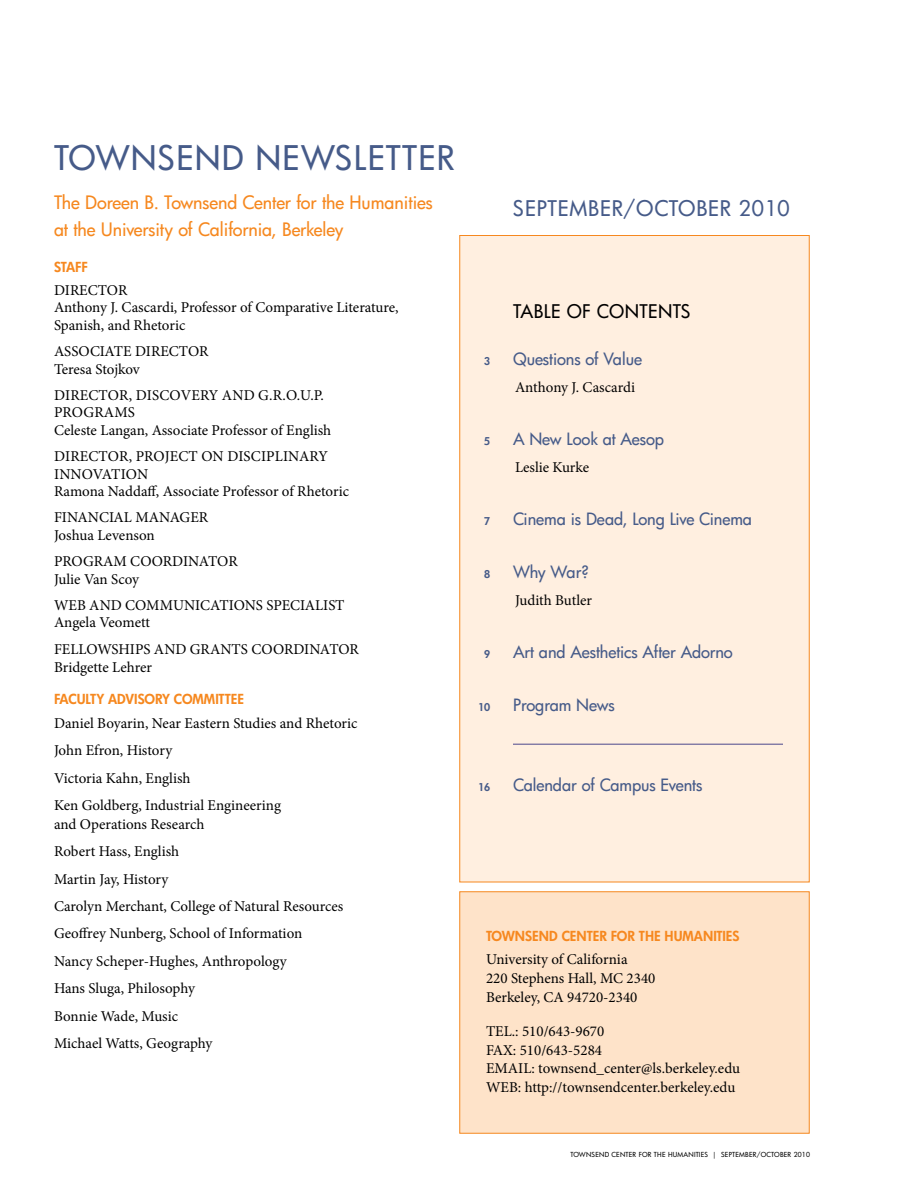
<style>
.page{position:relative;width:918px;height:1188px;background:#fff}
.page>*{position:absolute;margin:0;border:0;box-sizing:border-box;transform-origin:0 0}
.t1{font:500 33px "Futura CE";color:#465b89}
.t2{font:500 21px "Futura CE";letter-spacing:.035em;color:#465b89}
.t3{font:500 18.3px "Futura CE";letter-spacing:.02em;color:#000}
.t4{font:500 18px/27px "Futura CE";letter-spacing:-.01em;color:#f6881f}
.t5{font:500 16.5px "Futura CE";letter-spacing:-.005em;color:#465b89}
.t6{font:15px/27.5px "Minion Pro";color:#000}
.t7{font:800 13.5px "Futura CE";color:#f6881f}
.t8{font:800 10.5px "Futura CE";color:#465b89}
.t9{font:500 6.75px "Futura CE";letter-spacing:.035em;color:#000}
</style>
<div class="page">
<div style="left:459px;top:891px;width:351px;height:243px;background:#fee3c9;border:1px solid #f6881f"></div>
<div style="left:459px;top:235px;width:351px;height:647px;background:#ffefe0;border:1px solid #f6881f"></div>
<hr style="left:513px;top:744px;width:270px;height:1px;background:#4b478b">
<h1 class="t1" style="left:54px;top:136px;width:41px">Townsend</h1>
<h1 class="t1" style="left:256px;top:136px;width:47px">Newsletter</h1>
<p class="t4" style="left:54px;top:188px;width:380px">The Doreen B. Townsend Center for the Humanities at the University of California, Berkeley</p>
<p class="t7" style="left:54px;top:258px;width:35px">STAFF</p>
<p class="t6" style="left:54px;top:281px;width:346px;line-height:17.5px">DIRECTOR<br>Anthony J. Cascardi, Professor of Comparative Literature,<br>Spanish, and Rhetoric</p>
<p class="t6" style="left:54px;top:343px;width:156px;line-height:17.5px">ASSOCIATE DIRECTOR<br>Teresa Stojkov</p>
<p class="t6" style="left:54px;top:381px;width:22px">Director</p>
<p class="t6" style="left:129px;top:381px;width:28px">, Disco</p>
<p class="t6" style="left:181px;top:381px;width:145px">very and G.R.O.U.P.</p>
<p class="t6" style="left:54px;top:399px;width:20px">Progra</p>
<p class="t6" style="left:54px;top:404px;width:279px;line-height:17.5px;text-indent:60px">ms<br>Celeste Langan, Associate Professor of English</p>
<p class="t6" style="left:54px;top:443px;width:22px">Director</p>
<p class="t6" style="left:129px;top:443px;width:26px">, Project</p>
<p class="t6" style="left:201px;top:443px;width:45px">on Discipli</p>
<p class="t6" style="left:288px;top:443px;width:41px">nary</p>
<p class="t6" style="left:54px;top:460px;width:58px">Innovatio</p>
<p class="t6" style="left:54px;top:465px;width:297px;line-height:17.5px;text-indent:83px">n<br>Ramona Naddaff, Associate Professor of Rhetoric</p>
<p class="t6" style="left:54px;top:509px;width:156px;line-height:17.5px">FINANCIAL MANAGER<br>Joshua Levenson</p>
<p class="t6" style="left:54px;top:553px;width:185px;line-height:17.5px">PROGRAM COORDINATOR<br>Julie Van Scoy</p>
<p class="t6" style="left:54px;top:596px;width:292px;line-height:17.5px">WEB AND COMMUNICATIONS SPECIALIST<br>Angela Veomett</p>
<p class="t6" style="left:54px;top:640px;width:306px;line-height:18.8px">FELLOWSHIPS AND GRANTS COORDINATOR<br>Bridgette Lehrer</p>
<p class="t7" style="left:54px;top:690px;width:192px">FACULTY ADVISORY COMMITTEE</p>
<p class="t6" style="left:54px;top:709px;width:305px">Daniel Boyarin, Near Eastern Studies and Rhetoric John Efron, History<br>Victoria Kahn, English<br>Ken Goldberg, Industrial Engineering</p>
<p class="t6" style="left:54px;top:810px;width:291px">and Operations Research<br>Robert Hass, English<br>Martin Jay, History<br>Carolyn Merchant, College of Natural Resources<br>Geoffrey Nunberg, School of Information<br>Nancy Scheper-Hughes, Anthropology<br>Hans Sluga, Philosophy<br>Bonnie Wade, Music<br>Michael Watts, Geography</p>
<h2 class="t2" style="left:513px;top:194px;width:26px">September</h2>
<h2 class="t2" style="left:624px;top:194px;width:45px">/October</h2>
<h2 class="t2" style="left:739px;top:194px;width:52px">2010</h2>
<p class="t3" style="left:513px;top:299px;width:179px">TABLE OF CONTENTS</p>
<p class="t8" style="left:484px;top:354px;width:8px">3</p>
<p class="t5" style="left:513px;top:348px;width:131px">Questions of Value</p>
<p class="t6" style="left:515px;top:374px;width:122px">Anthony J. Cascardi</p>
<p class="t8" style="left:484px;top:434px;width:8px">5</p>
<p class="t5" style="left:513px;top:428px;width:153px">A New Look at Aesop</p>
<p class="t6" style="left:515px;top:454px;width:76px">Leslie Kurke</p>
<p class="t8" style="left:484px;top:514px;width:8px">7</p>
<p class="t5" style="left:513px;top:508px;width:241px">Cinema is Dead, Long Live Cinema</p>
<p class="t8" style="left:484px;top:567px;width:8px">8</p>
<p class="t5" style="left:513px;top:561px;width:77px">Why War?</p>
<p class="t6" style="left:515px;top:587px;width:79px">Judith Butler</p>
<p class="t8" style="left:484px;top:647px;width:8px">9</p>
<p class="t5" style="left:513px;top:641px;width:221px">Art and Aesthetics After Adorno</p>
<p class="t8" style="left:478px;top:700px;width:14px">10</p>
<p class="t5" style="left:513px;top:694px;width:103px">Program News</p>
<p class="t8" style="left:478px;top:780px;width:14px">16</p>
<p class="t5" style="left:513px;top:774px;width:191px">Calendar of Campus Events</p>
<p class="t7" style="left:486px;top:927px;width:255px">TOWNSEND CENTER FOR THE HUMANITIES</p>
<p class="t6" style="left:486px;top:950px;width:171px;line-height:18.8px">University of California<br>220 Stephens Hall, MC 2340<br>Berkeley, CA 94720-2340</p>
<p class="t6" style="left:486px;top:1022px;width:256px;line-height:18.8px">TEL.: 510/643-9670<br>FAX: 510/643-5284<br>EMAIL: townsend_center@ls.berkeley.edu<br>WEB: http://townsendcenter.berkeley.edu</p>
<p class="t9" style="left:570px;top:1150px;width:160px">TOWNSEND CENTER FOR THE HUMANITIES | September</p>
<p class="t9" style="left:757px;top:1150px;width:15px">/October</p>
<p class="t9" style="left:794px;top:1150px;width:18px">2010</p>
</div>
